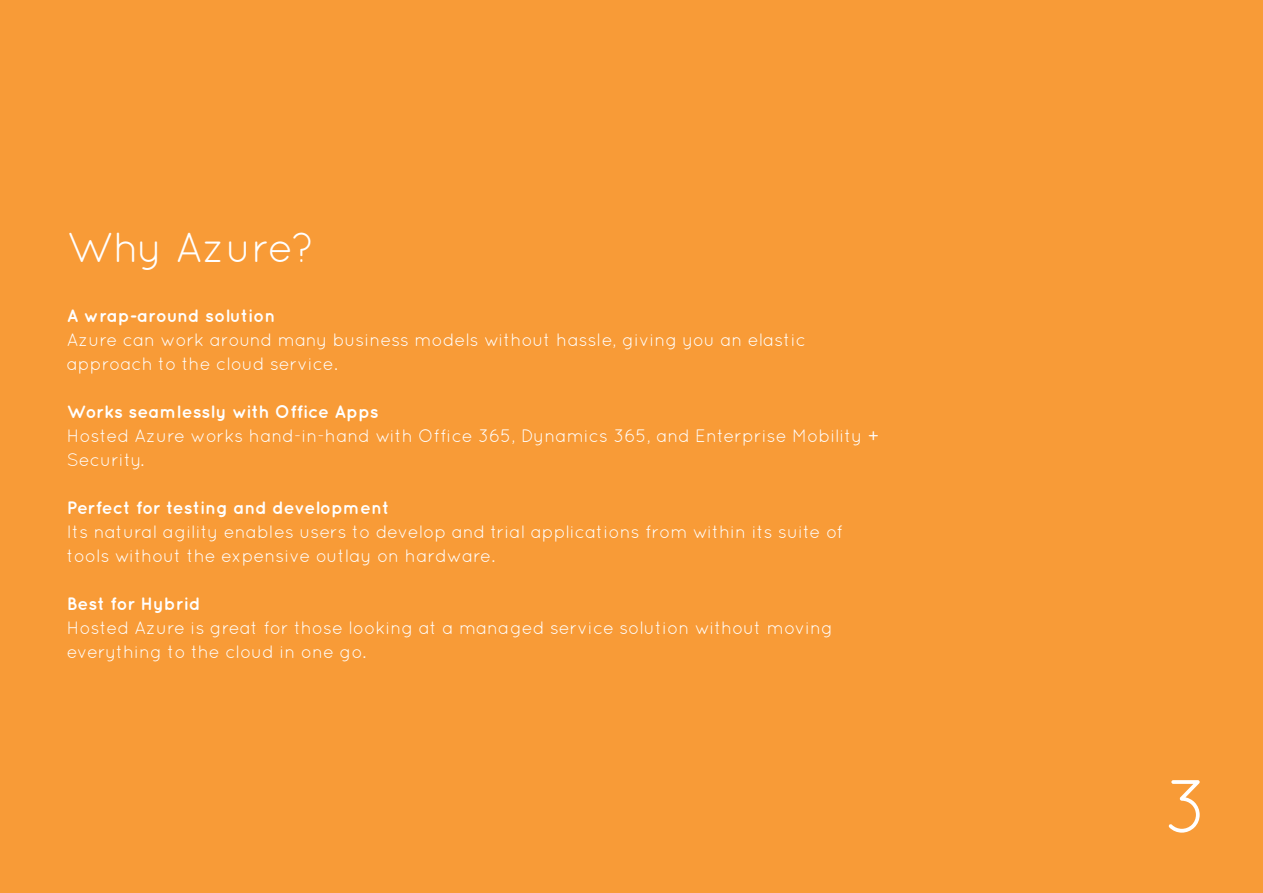
<style>
.page{position:relative;width:1263px;height:893px;background:#f89b37}
.page>*{position:absolute;margin:0;border:0;box-sizing:border-box;transform-origin:0 0}
.t1{font:75px "Quicksand";color:#fff}
.t2{font:42px "Quicksand";color:#fff}
.t3{font:18px/24px "Quicksand";color:#fff}
.t4{font:700 18px "Quicksand";color:#fff}
</style>
<div class="page">
<p class="t2" style="left:67px;top:223px;width:249px">Why Azure?</p>
<p class="t4" style="left:67px;top:305px;width:210px">A wrap-around solution</p>
<p class="t3" style="left:67px;top:328px;width:741px">Azure can work around many business models without hassle, giving you an elastic</p>
<p class="t3" style="left:67px;top:352px;width:273px">approach to the cloud service.</p>
<p class="t4" style="left:67px;top:401px;width:314px">Works seamlessly with Office Apps</p>
<p class="t3" style="left:67px;top:424px;width:814px">Hosted Azure works hand-in-hand with Office 365, Dynamics 365, and Enterprise Mobility +<br>Security.</p>
<p class="t4" style="left:67px;top:497px;width:324px">Perfect for testing and development</p>
<p class="t3" style="left:67px;top:520px;width:778px">Its natural agility enables users to develop and trial applications from within its suite of tools without the expensive outlay on hardware.</p>
<p class="t4" style="left:67px;top:593px;width:135px">Best for Hybrid</p>
<p class="t3" style="left:67px;top:616px;width:768px">Hosted Azure is great for those looking at a managed service solution without moving everything to the cloud in one go.</p>
<p class="t1" style="left:1163px;top:763px;width:47px">3</p>
</div>
